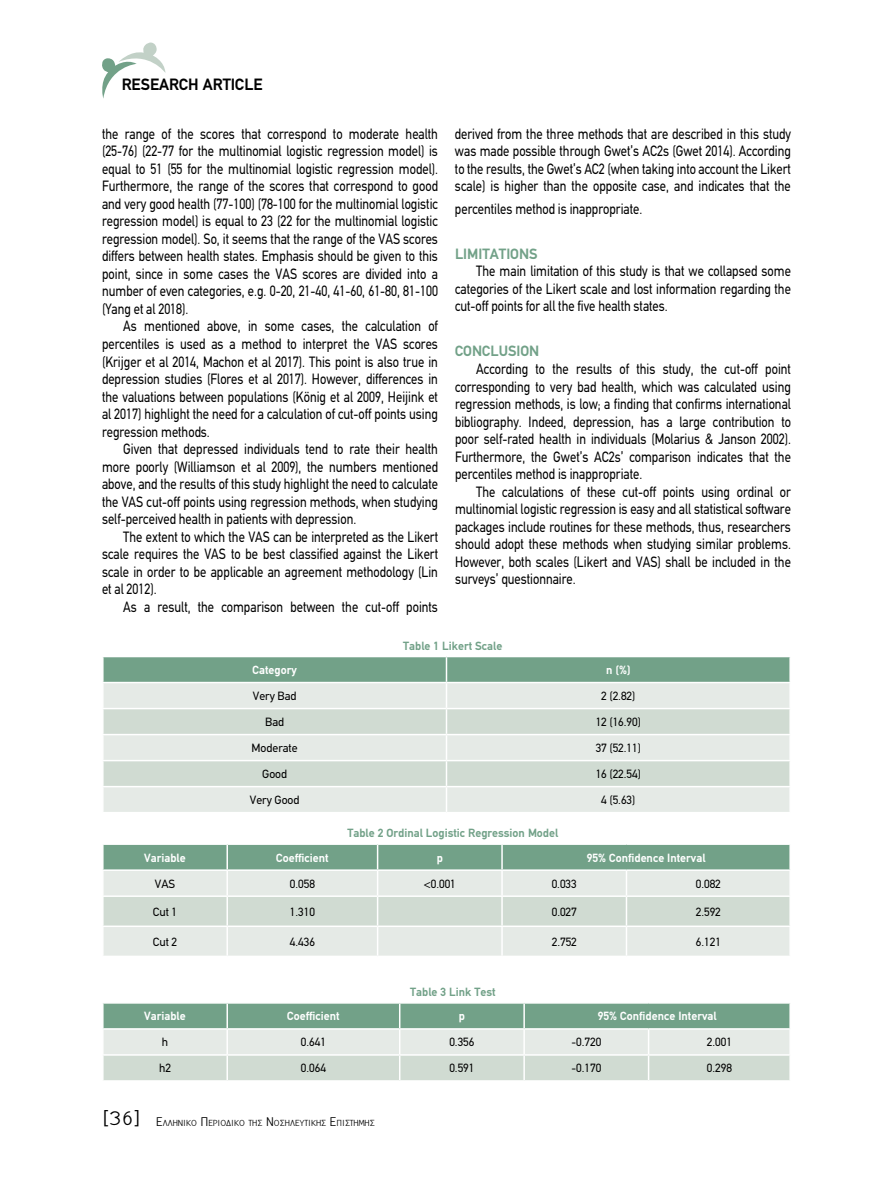
<style>
.page{position:relative;width:893px;height:1191px;background:#fff}
.page>*{position:absolute;margin:0;border:0;box-sizing:border-box;transform-origin:0 0}
.t1{font:700 16.5px "PF Din Text";color:#000}
.t2{font:15px/17.5px "PF Din Text";color:#000;text-align:justify;scale:.85 1}
.t3{font:700 15px "PF Din Text";color:#72a188}
.t4{font:12px "PF Din Text";color:#000}
.t5{font:700 12px "PF Din Text";color:#fff}
.t6{font:700 12px "PF Din Text";color:#72a188}
.t7{font:9.45px "PF Report";color:#000}
.s1{font-size:21px}
.s2{font-size:13.5px}
</style>
<div class="page">
<svg style="left:102px;top:42px;width:63px;height:57px"></svg>
<svg style="left:103px;top:656px;width:687px;height:156px;background:#cddbd2"></svg>
<hr style="left:789px;top:787px;width:2px;height:25px;background:#fff">
<svg style="left:103px;top:844px;width:687px;height:111px;background:#c7d7cd"></svg>
<hr style="left:789px;top:927px;width:2px;height:28px;background:#fff">
<svg style="left:103px;top:1003px;width:687px;height:77px;background:#bbcfc3"></svg>
<hr style="left:789px;top:1055px;width:2px;height:25px;background:#fff">
<p class="t1" style="left:122px;top:74px;width:142px">RESEARCH ARTICLE</p>
<p class="t2" style="left:102px;top:125px;width:397px">the range of the scores that correspond to moderate health (25-76) (22-77 for the multinomial logistic regression model) is equal to 51 (55 for the multinomial logistic regression model).<br>Furthermore, the range of the scores that correspond to good and very good health (77-100) (78-100 for the multinomial logistic regression model) is equal to 23 (22 for the multinomial logistic regression model). So, it seems that the range of the VAS scores differs between health states. Emphasis should be given to this point, since in some cases the VAS scores are divided into a number of even categories, e.g. 0-20, 21-40, 41-60, 61-80, 81-100 (Yang et al 2018).</p>
<p class="t2" style="left:102px;top:318px;width:397px;text-indent:21px">As mentioned above, in some cases, the calculation of percentiles is used as a method to interpret the VAS scores (Krijger et al 2014, Machon et al 2017). This point is also true in depression studies (Flores et al 2017). However, differences in the valuations between populations (König et al 2009, Heijink et al 2017) highlight the need for a calculation of cut-off points using regression methods.</p>
<p class="t2" style="left:102px;top:440px;width:397px;text-indent:21px">Given that depressed individuals tend to rate their health more poorly (Williamson et al 2009), the numbers mentioned above, and the results of this study highlight the need to calculate the VAS cut-off points using regression methods, when studying self-perceived health in patients with depression.</p>
<p class="t2" style="left:102px;top:528px;width:397px;text-indent:21px">The extent to which the VAS can be interpreted as the Likert scale requires the VAS to be best classified against the Likert scale in order to be applicable an agreement methodology (Lin et al 2012).</p>
<p class="t2" style="left:123px;top:598px;width:372px">As a result, the comparison between the cut-off points</p>
<p class="t2" style="left:455px;top:125px;width:397px">derived from the three methods that are described in this study was made possible through Gwet’s AC2s (Gwet 2014). According to the results, the Gwet’s AC2 (when taking into account the Likert scale) is higher than the opposite case, and indicates that the</p>
<p class="t2" style="left:455px;top:200px;width:222px">percentiles method is inappropriate.</p>
<p class="t3" style="left:455px;top:245px;width:84px">LIMITATIONS</p>
<p class="t2" style="left:455px;top:263px;width:397px;text-indent:21px">The main limitation of this study is that we collapsed some categories of the Likert scale and lost information regarding the cut-off points for all the five health states.</p>
<p class="t3" style="left:455px;top:342px;width:86px">CONCLUSION</p>
<p class="t2" style="left:455px;top:360px;width:397px;text-indent:21px">According to the results of this study, the cut-off point corresponding to very bad health, which was calculated using regression methods, is low; a finding that confirms international bibliography. Indeed, depression, has a large contribution to poor self-rated health in individuals (Molarius &amp; Janson 2002).<br>Furthermore, the Gwet’s AC2s’ comparison indicates that the percentiles method is inappropriate.</p>
<p class="t2" style="left:455px;top:483px;width:397px;text-indent:21px">The calculations of these cut-off points using ordinal or multinomial logistic regression is easy and all statistical software packages include routines for these methods, thus, researchers should adopt these methods when studying similar problems.<br>However, both scales (Likert and VAS) shall be included in the surveys’ questionnaire.</p>
<p class="t6" style="left:403px;top:638px;width:101px">Table 1 Likert Scale</p>
<p class="t5" style="left:253px;top:663px;width:46px">Category</p>
<p class="t5" style="left:606px;top:663px;width:26px">n (%)</p>
<p class="t4" style="left:253px;top:689px;width:45px">Very Bad</p>
<p class="t4" style="left:601px;top:689px;width:36px">2 (2.82)</p>
<p class="t4" style="left:265px;top:715px;width:20px">Bad</p>
<p class="t4" style="left:596px;top:715px;width:47px">12 (16.90)</p>
<p class="t4" style="left:252px;top:741px;width:48px">Moderate</p>
<p class="t4" style="left:596px;top:741px;width:47px">37 (52.11)</p>
<p class="t4" style="left:262px;top:767px;width:26px">Good</p>
<p class="t4" style="left:596px;top:767px;width:47px">16 (22.54)</p>
<p class="t4" style="left:250px;top:793px;width:51px">Very Good</p>
<p class="t4" style="left:601px;top:793px;width:36px">4 (5.63)</p>
<p class="t6" style="left:348px;top:826px;width:212px">Table 2 Ordinal Logistic Regression Model</p>
<p class="t5" style="left:144px;top:850px;width:43px">Variable</p>
<p class="t5" style="left:276px;top:850px;width:54px">Coefficient</p>
<p class="t5" style="left:437px;top:850px;width:8px">p</p>
<p class="t5" style="left:587px;top:850px;width:120px">95% Confidence Interval</p>
<p class="t4" style="left:155px;top:876px;width:22px">VAS</p>
<p class="t4" style="left:290px;top:876px;width:27px">0.058</p>
<p class="t4" style="left:424px;top:876px;width:34px">&lt;0.001</p>
<p class="t4" style="left:552px;top:876px;width:27px">0.033</p>
<p class="t4" style="left:696px;top:876px;width:27px">0.082</p>
<p class="t4" style="left:153px;top:904px;width:26px">Cut 1</p>
<p class="t4" style="left:290px;top:904px;width:27px">1.310</p>
<p class="t4" style="left:552px;top:904px;width:27px">0.027</p>
<p class="t4" style="left:696px;top:904px;width:27px">2.592</p>
<p class="t4" style="left:153px;top:934px;width:26px">Cut 2</p>
<p class="t4" style="left:290px;top:934px;width:27px">4.436</p>
<p class="t4" style="left:552px;top:934px;width:27px">2.752</p>
<p class="t4" style="left:696px;top:934px;width:27px">6.121</p>
<p class="t6" style="left:410px;top:985px;width:87px">Table 3 Link Test</p>
<p class="t5" style="left:144px;top:1009px;width:43px">Variable</p>
<p class="t5" style="left:287px;top:1009px;width:54px">Coefficient</p>
<p class="t5" style="left:459px;top:1009px;width:8px">p</p>
<p class="t5" style="left:598px;top:1009px;width:120px">95% Confidence Interval</p>
<p class="t4" style="left:162px;top:1035px;width:8px">h</p>
<p class="t4" style="left:301px;top:1035px;width:27px">0.641</p>
<p class="t4" style="left:449px;top:1035px;width:27px">0.356</p>
<p class="t4" style="left:571px;top:1035px;width:31px">-0.720</p>
<p class="t4" style="left:707px;top:1035px;width:27px">2.001</p>
<p class="t4" style="left:159px;top:1061px;width:13px">h2</p>
<p class="t4" style="left:301px;top:1061px;width:27px">0.064</p>
<p class="t4" style="left:449px;top:1061px;width:27px">0.591</p>
<p class="t4" style="left:571px;top:1061px;width:31px">-0.170</p>
<p class="t4" style="left:707px;top:1061px;width:27px">0.298</p>
<p class="t7" style="left:102px;top:1118px;width:273px"><span class="s1">[36]</span> <span class="s2">Ε</span>λληνικο <span class="s2">Π</span>εριοδικο της <span class="s2">Ν</span>οσηλευτικησ <span class="s2">Ε</span>π ιστημησ</p>
</div>
